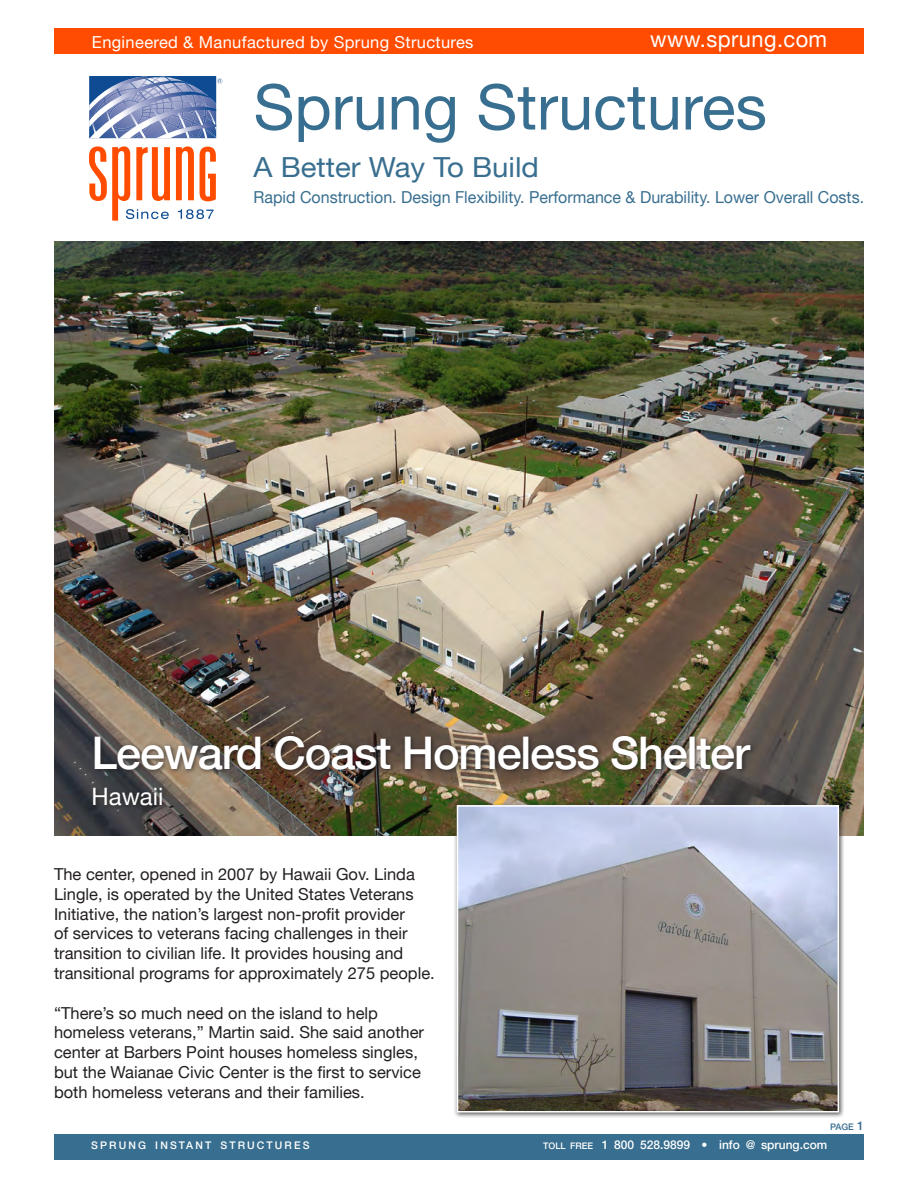
<style>
.page{position:relative;width:918px;height:1188px;background:#fff}
.page>*{position:absolute;margin:0;border:0;box-sizing:border-box;transform-origin:0 0}
.main_copy{font:63px "Helvetica Neue LT";color:#386e8f}
.t1{font:500 45px "Helvetica Neue LT";letter-spacing:-.025em;color:#fff}
.main_copy-2{font:27.6px "Helvetica Neue LT";color:#386e8f;scale:1.06 1}
.t2{font:24px "Helvetica Neue LT";color:#fff}
.t3{font:22.5px "Helvetica Neue LT";letter-spacing:.02em;color:#fff}
.t4{font:16.5px/19.8px "Helvetica Neue LT";color:#231f20}
.main_copy-3{font:16.5px "Helvetica Neue LT";color:#386e8f}
.t5{font:16.5px "Helvetica Neue LT";letter-spacing:.02em;color:#fff}
.t6{font:500 12px "Helvetica Neue LT";color:#fff}
.t7{font:500 10.5px "Helvetica Neue LT";letter-spacing:.2em;color:#fff}
.t8{font:500 9px "Helvetica Neue LT";color:#386e8f}
.s1{font-size:12px}
.s2{font-size:9px}
</style>
<div class="page">
<div style="left:54px;top:28px;width:810px;height:26px;background:#ff4c00"></div>
<div style="left:54px;top:1134px;width:810px;height:26px;background:#386e8f"></div>
<img style="left:54px;top:242px;width:810px;height:594px">
<div style="left:91px;top:733px;width:666px;height:77px;background:#231f20;opacity:.75"></div>
<div style="left:453px;top:802px;width:392px;height:316px;background:#231f20;opacity:.75"></div>
<img style="left:460px;top:808px;width:376px;height:302px">
<div style="left:457px;top:805px;width:382px;height:308px;border:2px solid #fff"></div>
<svg style="left:176px;top:146px;width:18px;height:54px"></svg>
<svg style="left:200px;top:147px;width:16px;height:54px"></svg>
<svg style="left:89px;top:146px;width:81px;height:75px"></svg>
<svg style="left:178px;top:209px;width:36px;height:10px"></svg>
<svg style="left:89px;top:76px;width:133px;height:62px;background:#8396c0"></svg>
<p class="t5" style="left:92px;top:32px;width:383px">Engineered &amp; Manufactured by Sprung Structures</p>
<h3 class="t3" style="left:650px;top:26px;width:179px">www.sprung.com</h3>
<p class="main_copy" style="left:254px;top:70px;width:515px">Sprung Structures</p>
<p class="main_copy-2" style="left:254px;top:151px;width:271px">A Better Way To Build</p>
<p class="main_copy-3" style="left:254px;top:187px;width:612px">Rapid Construction. Design Flexibility. Performance &amp; Durability. Lower Overall Costs.</p>
<p class="t1" style="left:92px;top:726px;width:660px">Leeward Coast Homeless Shelter</p>
<p class="t2" style="left:92px;top:782px;width:73px">Hawaii</p>
<p class="t4" style="left:54px;top:864px;width:382px">The center, opened in 2007 by Hawaii Gov. Linda Lingle, is operated by the United States Veterans Initiative, the nation’s largest non-profit provider<br>of services to veterans facing challenges in their transition to civilian life. It provides housing and transitional programs for approximately 275 people.</p>
<p class="t4" style="left:54px;top:1003px;width:372px">“There’s so much need on the island to help homeless veterans,” Martin said. She said another center at Barbers Point houses homeless singles, but the Waianae Civic Center is the first to service both homeless veterans and their families.</p>
<p class="t8" style="left:830px;top:1122px;width:35px">PAGE <span class="s1">1</span></p>
<p class="t7" style="left:91px;top:1139px;width:220px">SPRUNG INSTANT STRUCTURES</p>
<p class="t6" style="left:543px;top:1138px;width:286px"><span class="s2">TOLL FREE</span> 1 800 528.9899 • info @ sprung.com</p>
</div>
